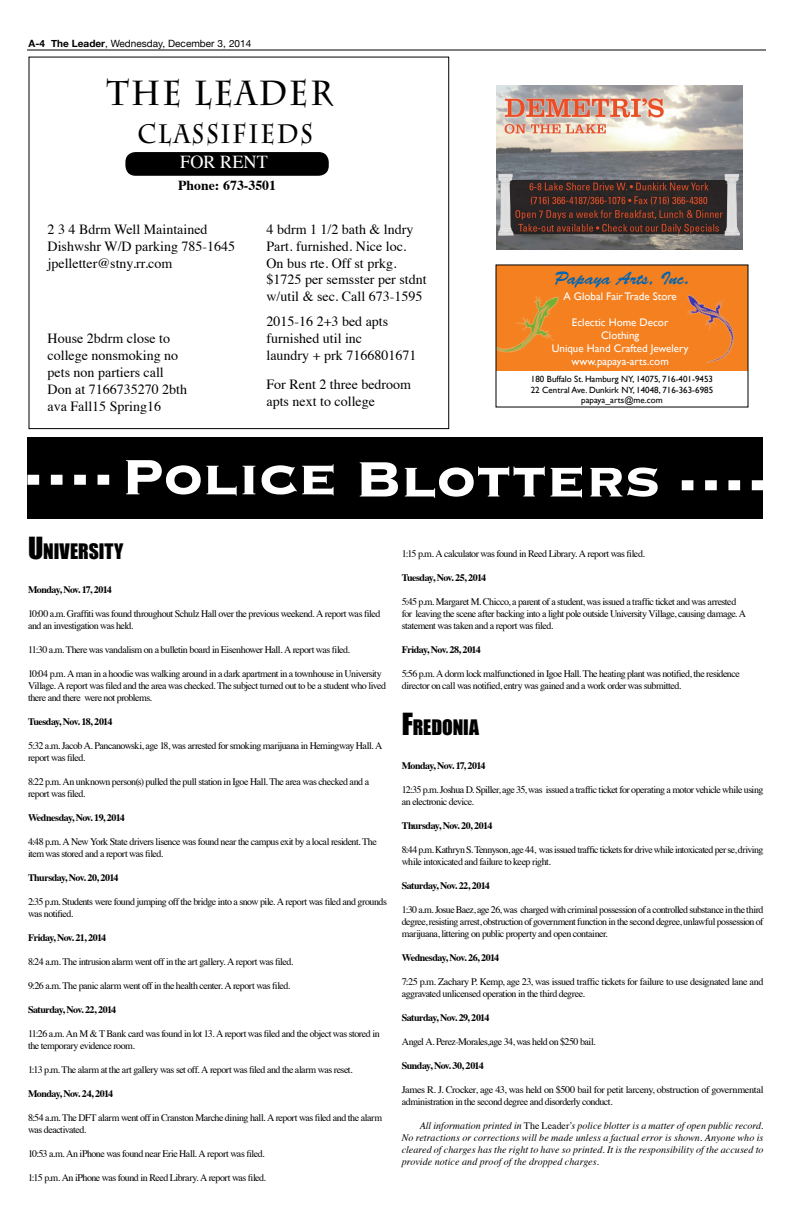
<style>
.page{position:relative;width:792px;height:1224px;background:#fff}
.page>*{position:absolute;margin:0;border:0;box-sizing:border-box;transform-origin:0 0}
.t1{font:700 65px "Copperplate";letter-spacing:-.01em;color:#fff}
.t2{font:700 34.7px "Charlemagne Std";letter-spacing:.07em;color:#000;scale:.87 1}
.t3{font:700 26.6px "Charlemagne Std";letter-spacing:.07em;color:#000;scale:.87 1}
.t4{font:19.6px "Impact";color:#000}
.t5{font:18.3px "Times";color:#fff}
.t6{font:18px "Brush Script Std";color:#0065b2}
.t7{font:14px/16.8px "Times";color:#000}
.t8{font:700 13.8px "Times";color:#000}
.t9{font:11px/13.2px "Gill Sans";color:#fff;text-align:center}
.t10{font:10px/12px "Times";letter-spacing:-.05em;color:#000}
.t11{font:700 10px "Times";letter-spacing:-.055em;color:#000}
.t12{font:italic 10px/12px "Times";letter-spacing:.005em;color:#000;text-align:justify}
.t13{font:10px "Helvetica Neue";color:#000}
.t14{font:9px/10.8px "Gill Sans";color:#000;text-align:center}
.s1{font-weight:700}
.s2{font-size:28px}
.s3{font-style:normal}
</style>
<div class="page">
<hr style="left:27px;top:50px;width:739px;height:1px;background:#000">
<div style="left:28px;top:437px;width:736px;height:82px;background:#000"></div>
<svg style="left:28px;top:475px;width:81px;height:10px"></svg>
<svg style="left:682px;top:480px;width:81px;height:10px"></svg>
<div style="left:28px;top:57px;width:421px;height:372px;border:1px solid #000"></div>
<div style="left:125px;top:152px;width:204px;height:24px;background:#000;border-radius:10px"></div>
<img style="left:496px;top:85px;width:246px;height:164px">
<div style="left:496px;top:265px;width:252px;height:106px;background:#f58020"></div>
<img style="left:687px;top:294px;width:48px;height:69px">
<img style="left:498px;top:296px;width:61px;height:57px">
<p class="t13" style="left:28px;top:35px;width:224px"><span class="s1">A-4 The Leader</span>, Wednesday, December 3, 2014</p>
<p class="t2" style="left:106px;top:73px;width:262px">THE LEADER</p>
<p class="t3" style="left:137px;top:118px;width:203px">CLASSIFIEDS</p>
<p class="t8" style="left:178px;top:172px;width:99px">Phone: 673-3501</p>
<p class="t5" style="left:180px;top:145px;width:89px">FOR RENT</p>
<p class="t7" style="left:48px;top:220px;width:189px">2 3 4 Bdrm Well Maintained<br>Dishwshr W/D parking 785-1645 jpelletter@stny.rr.com</p>
<p class="t7" style="left:48px;top:329px;width:141px">House 2bdrm close to college nonsmoking no pets non partiers call<br>Don at 7166735270 2bth ava Fall15 Spring16</p>
<p class="t7" style="left:267px;top:220px;width:162px">4 bdrm 1 1/2 bath &amp; lndry<br>Part. furnished. Nice loc.<br>On bus rte. Off st prkg. $1725 per semsster per stdnt w/util &amp; sec. Call 673-1595</p>
<p class="t7" style="left:267px;top:312px;width:151px">2015-16 2+3 bed apts furnished util inc<br>laundry + prk 7166801671</p>
<p class="t7" style="left:267px;top:375px;width:146px">For Rent 2 three bedroom apts next to college</p>
<p class="t6" style="left:554px;top:268px;width:137px">Papaya Arts, Inc.</p>
<p class="t9" style="left:563px;top:289px;width:115px">A Global Fair Trade Store</p>
<p class="t9" style="left:552px;top:316px;width:138px">Eclectic Home Decor<br>Clothing<br>Unique Hand Crafted Jewelery</p>
<p class="t9" style="left:572px;top:354px;width:99px">www.papaya-arts.com</p>
<p class="t14" style="left:531px;top:373px;width:184px">180 Buffalo St. Hamburg NY, 14075, 716-401-9453<br>22 Central Ave. Dunkirk NY, 14048, 716-363-6985 papaya_arts@me.com</p>
<p class="t1" style="left:121px;top:436px;width:542px">Police Blotters</p>
<p class="t4" style="left:28px;top:536px;width:97px"><span class="s2">U</span>NIVERSITY</p>
<p class="t11" style="left:28px;top:580px;width:85px">Monday, Nov. 17, 2014</p>
<p class="t10" style="left:28px;top:607px;width:354px">10:00 a.m. Graffiti was found throughout Schulz Hall over the previous weekend. A report was filed and an investigation was held.</p>
<p class="t10" style="left:28px;top:643px;width:324px">11:30 a.m. There was vandalism on a bulletin board in Eisenhower Hall. A report was filed.</p>
<p class="t10" style="left:28px;top:667px;width:360px">10:04 p.m. A man in a hoodie was walking around in a dark apartment in a townhouse in University<br>Village. A report was filed and the area was checked. The subject turned out to be a student who lived there and there were not problems.</p>
<p class="t11" style="left:28px;top:712px;width:86px">Tuesday, Nov. 18, 2014</p>
<p class="t10" style="left:28px;top:739px;width:356px">5:32 a.m. Jacob A. Pancanowski, age 18, was arrested for smoking marijuana in Hemingway Hall. A report was filed.</p>
<p class="t10" style="left:28px;top:775px;width:343px">8:22 p.m. An unknown person(s) pulled the pull station in Igoe Hall. The area was checked and a report was filed.</p>
<p class="t11" style="left:28px;top:808px;width:98px">Wednesday, Nov. 19, 2014</p>
<p class="t10" style="left:28px;top:835px;width:350px">4:48 p.m. A New York State drivers lisence was found near the campus exit by a local resident. The item was stored and a report was filed.</p>
<p class="t11" style="left:28px;top:868px;width:92px">Thursday, Nov. 20, 2014</p>
<p class="t10" style="left:28px;top:895px;width:361px">2:35 p.m. Students were found jumping off the bridge into a snow pile. A report was filed and grounds was notified.</p>
<p class="t11" style="left:28px;top:928px;width:80px">Friday, Nov. 21, 2014</p>
<p class="t10" style="left:28px;top:955px;width:267px">8:24 a.m. The intrusion alarm went off in the art gallery. A report was filed.</p>
<p class="t10" style="left:28px;top:979px;width:264px">9:26 a.m. The panic alarm went off in the health center. A report was filed.</p>
<p class="t11" style="left:28px;top:1000px;width:90px">Saturday, Nov. 22, 2014</p>
<p class="t10" style="left:28px;top:1027px;width:353px">11:26 a.m. An M &amp; T Bank card was found in lot 13. A report was filed and the object was stored in the temporary evidence room.</p>
<p class="t10" style="left:28px;top:1063px;width:326px">1:13 p.m. The alarm at the art gallery was set off. A report was filed and the alarm was reset.</p>
<p class="t11" style="left:28px;top:1084px;width:87px">Monday, Nov. 24, 2014</p>
<p class="t10" style="left:28px;top:1111px;width:356px">8:54 a.m. The DFT alarm went off in Cranston Marche dining hall. A report was filed and the alarm was deactivated.</p>
<p class="t10" style="left:28px;top:1147px;width:238px">10:53 a.m. An iPhone was found near Erie Hall. A report was filed.</p>
<p class="t10" style="left:28px;top:1171px;width:240px">1:15 p.m. An iPhone was found in Reed Library. A report was filed.</p>
<p class="t10" style="left:402px;top:546px;width:245px">1:15 p.m. A calculator was found in Reed Library. A report was filed.</p>
<p class="t11" style="left:402px;top:568px;width:86px">Tuesday, Nov. 25, 2014</p>
<p class="t10" style="left:402px;top:594px;width:346px">5:45 p.m. Margaret M. Chicco, a parent of a student, was issued a traffic ticket and was arrested for leaving the scene after backing into a light pole outside University Village, causing damage. A statement was taken and a report was filed.</p>
<p class="t11" style="left:402px;top:640px;width:80px">Friday, Nov. 28, 2014</p>
<p class="t10" style="left:402px;top:666px;width:340px">5:56 p.m. A dorm lock malfunctioned in Igoe Hall. The heating plant was notified, the residence director on call was notified, entry was gained and a work order was submitted.</p>
<p class="t4" style="left:402px;top:712px;width:79px"><span class="s2">F</span>REDONIA</p>
<p class="t11" style="left:402px;top:756px;width:85px">Monday, Nov. 17, 2014</p>
<p class="t10" style="left:402px;top:782px;width:363px">12:35 p.m. Joshua D. Spiller, age 35, was issued a traffic ticket for operating a motor vehicle while using an electronic device.</p>
<p class="t11" style="left:402px;top:816px;width:92px">Thursday, Nov. 20, 2014</p>
<p class="t10" style="left:402px;top:842px;width:363px">8:44 p.m. Kathryn S. Tennyson, age 44, was issued traffic tickets for drive while intoxicated per se, driving while intoxicated and failure to keep right.</p>
<p class="t11" style="left:402px;top:876px;width:90px">Saturday, Nov. 22, 2014</p>
<p class="t10" style="left:402px;top:902px;width:363px;text-align:justify">1:30 a.m. Josue Baez, age 26, was charged with criminal possession of a controlled substance in the third degree, resisting arrest, obstruction of government function in the second degree, unlawful possession of marijuana, littering on public property and open container.</p>
<p class="t11" style="left:402px;top:948px;width:99px">Wednesday, Nov. 26, 2014</p>
<p class="t10" style="left:402px;top:974px;width:363px">7:25 p.m. Zachary P. Kemp, age 23, was issued traffic tickets for failure to use designated lane and aggravated unlicensed operation in the third degree.</p>
<p class="t11" style="left:402px;top:1008px;width:89px">Saturday, Nov. 29, 2014</p>
<p class="t10" style="left:402px;top:1034px;width:195px">Angel A. Perez-Morales,age 34, was held on $250 bail.</p>
<p class="t11" style="left:402px;top:1056px;width:83px">Sunday, Nov. 30, 2014</p>
<p class="t10" style="left:402px;top:1082px;width:363px">James R. J. Crocker, age 43, was held on $500 bail for petit larceny, obstruction of governmental administration in the second degree and disorderly conduct.</p>
<p class="t12" style="left:402px;top:1119px;width:363px;text-indent:18px">All information printed in <span class="s3">The Leader</span>’s police blotter is a matter of open public record.<br>No retractions or corrections will be made unless a factual error is shown. Anyone who is cleared of charges has the right to have so printed. It is the responsibility of the accused to provide notice and proof of the dropped charges.</p>
</div>
